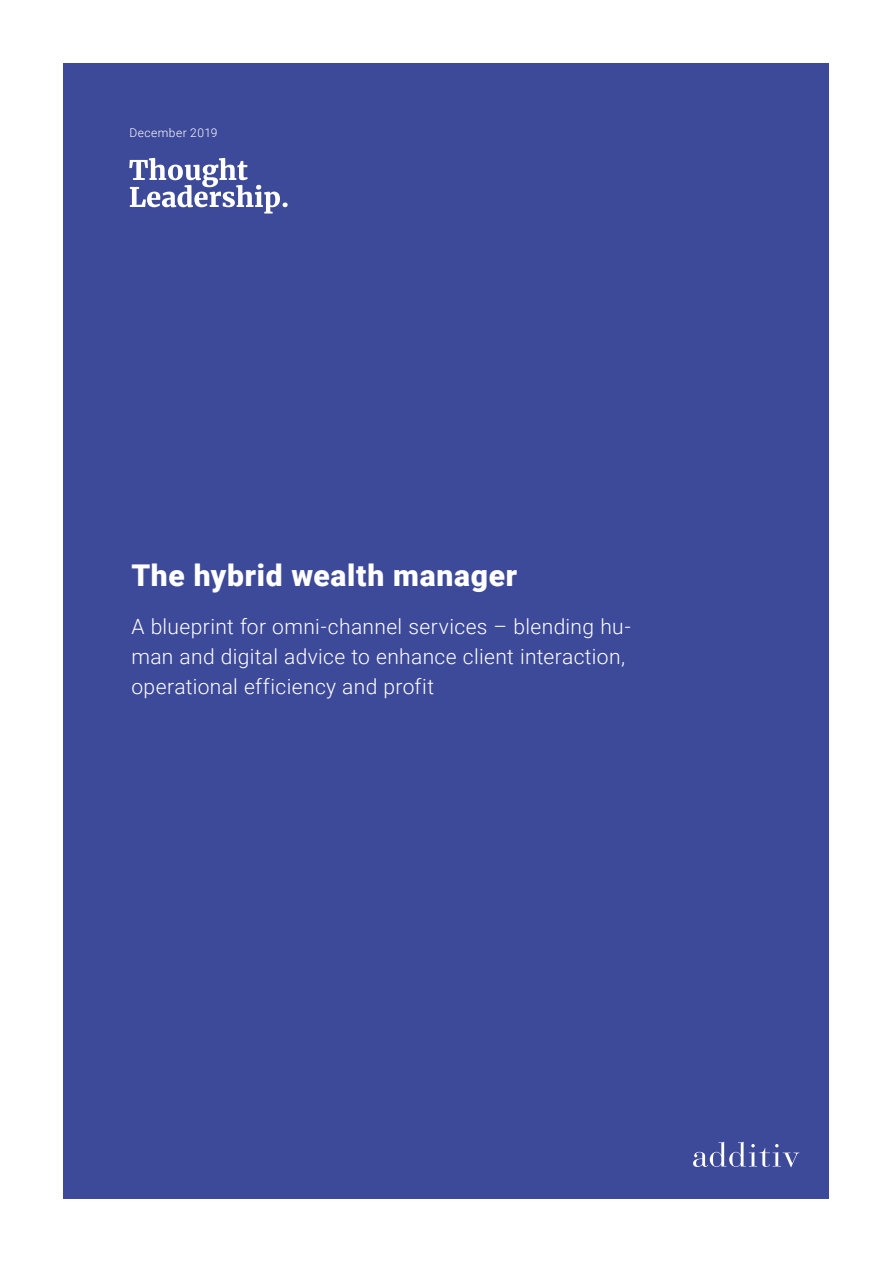
<style>
.page{position:relative;width:893px;height:1263px;background:#fff}
.page>*{position:absolute;margin:0;border:0;box-sizing:border-box;transform-origin:0 0}
.t1{font:900 30px "Roboto";letter-spacing:.02em;color:#fff}
.t2{font:300 21px/30px "Roboto";letter-spacing:.015em;color:#fff}
.t3{font:300 12px "Roboto";letter-spacing:.04em;color:#fff}
</style>
<div class="page">
<div style="left:64px;top:64px;width:765px;height:1135px;background:#3d4999"></div>
<svg style="left:693px;top:1141px;width:106px;height:26px"></svg>
<svg style="left:129px;top:158px;width:159px;height:55px"></svg>
<p class="t3" style="left:129px;top:124px;width:90px">December 2019</p>
<p class="t1" style="left:131px;top:554px;width:387px">The hybrid wealth manager</p>
<p class="t2" style="left:131px;top:610px;width:501px">A blueprint for omni-channel services – blending hu&shy;man and digital advice to enhance client interaction, operational efficiency and profit</p>
</div>
